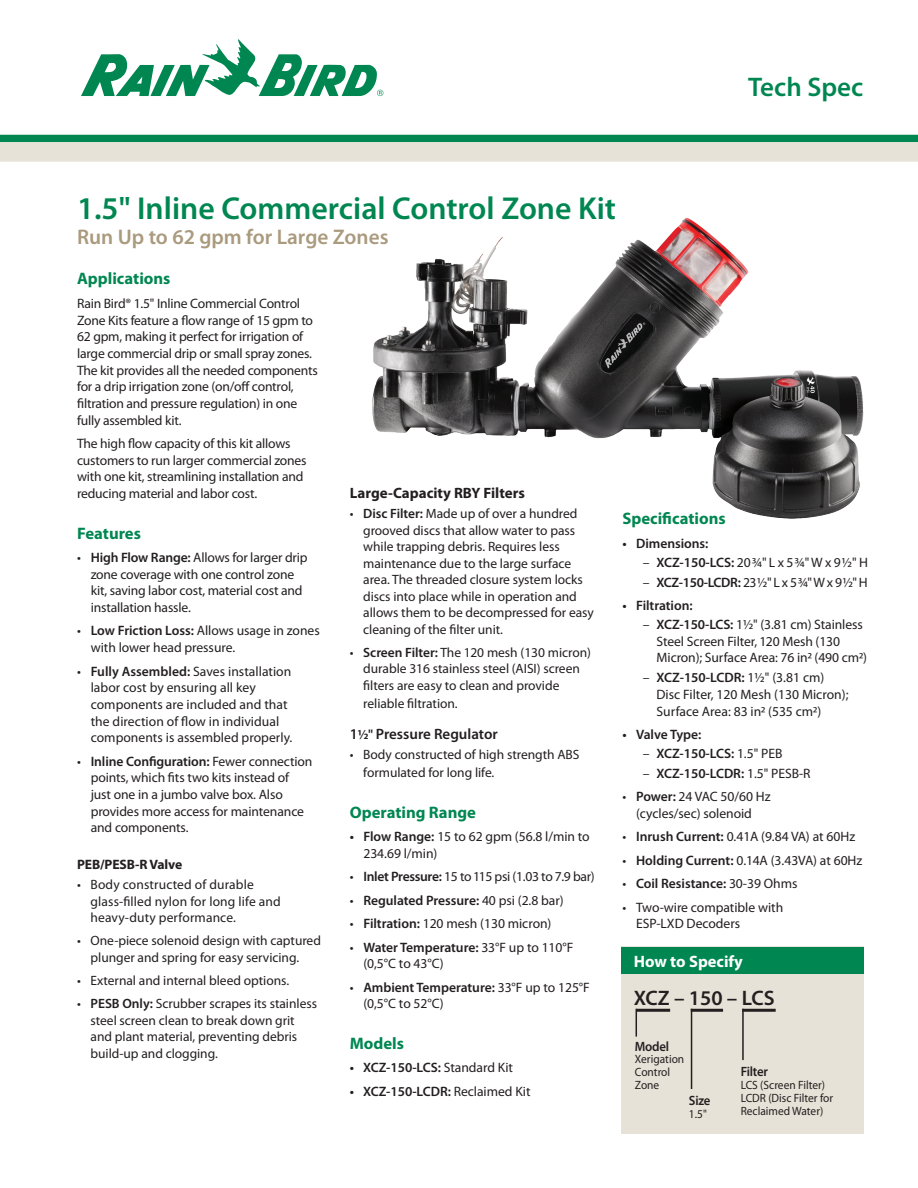
<style>
.page{position:relative;width:918px;height:1188px;background:#fff}
.page>*{position:absolute;margin:0;border:0;box-sizing:border-box;transform-origin:0 0}
.Head{font:600 31.8px "Myriad Pro";color:#008751}
.t1{font:600 27px "Myriad Pro";color:#008751}
.Subhead{font:600 21.15px "Myriad Pro";color:#aa9a7e}
.Subhead-2{font:600 21px "Myriad Pro";color:#231f20}
.Body_Head{font:700 16.65px "Myriad Pro";color:#008751}
.Body_Head-2{font:700 16.5px "Myriad Pro";color:#fff}
.Body_Subhead{font:700 15px "Myriad Pro";color:#231f20}
.Body_Subhead-2{font:600 15px "Myriad Pro";color:#231f20}
.Body{font:13.65px/16.6px "Myriad Pro";letter-spacing:-.015em;color:#231f20}
.t2{font:600 13.65px "Myriad Pro";letter-spacing:-.005em;color:#231f20}
.Body_Subhead-3{font:700 13.65px "Myriad Pro";letter-spacing:-.01em;color:#231f20}
.t3{font:13.5px/16.5px "Myriad Pro";letter-spacing:-.005em;color:#231f20}
.HTC__Body_Head{font:600 13.5px "Myriad Pro";letter-spacing:-.02em;color:#231f20;scale:.95 1}
.HTC_Body{font:12px/12.8px "Myriad Pro";color:#231f20;scale:.95 1}
.s1{font-weight:600}
.s2{font-size:13.65px}
.s3{font-weight:400}
</style>
<div class="page">
<svg style="left:81px;top:39px;width:302px;height:57px"></svg>
<div style="left:0;top:135px;width:918px;height:7px;background:#008751"></div>
<div style="left:0;top:142px;width:918px;height:20px;background:#e6e2d7"></div>
<div style="left:621px;top:947px;width:243px;height:187px;background:#e6e2d7"></div>
<div style="left:621px;top:947px;width:243px;height:27px;background:#008751"></div>
<hr style="left:636px;top:1009px;width:34px;height:3px;background:#231f20">
<hr style="left:691px;top:1009px;width:32px;height:3px;background:#231f20">
<hr style="left:742px;top:1009px;width:34px;height:3px;background:#231f20">
<hr style="left:691px;top:1009px;width:1px;height:80px;background:#231f20">
<hr style="left:742px;top:1009px;width:2px;height:51px;background:#231f20">
<svg style="left:636px;top:1012px;width:1px;height:25px"></svg>
<img style="left:372px;top:217px;width:492px;height:302px">
<p class="t1" style="left:748px;top:72px;width:117px">Tech Spec</p>
<p class="Head" style="left:77px;top:190px;width:541px">1.5" Inline Commercial Control Zone Kit</p>
<p class="Subhead" style="left:77px;top:225px;width:313px">Run Up to 62 gpm for Large Zones</p>
<p class="Body_Head" style="left:77px;top:270px;width:95px">Applications</p>
<p class="Body" style="left:77px;top:295px;width:242px">Rain Bird® 1.5" Inline Commercial Control Zone Kits feature a flow range of 15 gpm to 62 gpm, making it perfect for irrigation of large commercial drip or small spray zones.<br>The kit provides all the needed components for a drip irrigation zone (on/off control, filtration and pressure regulation) in one fully assembled kit.</p>
<p class="Body" style="left:77px;top:435px;width:231px">The high flow capacity of this kit allows customers to run larger commercial zones with one kit, streamlining installation and reducing material and labor cost.</p>
<p class="Body_Head" style="left:77px;top:524px;width:65px">Features</p>
<p class="Body" style="left:91px;top:549px;width:218px;text-indent:-14px">• <span class="s1">High Flow Range:</span> Allows for larger drip zone coverage with one control zone kit, saving labor cost, material cost and installation hassle.</p>
<p class="Body" style="left:91px;top:623px;width:231px;text-indent:-14px">• <span class="s1">Low Friction Loss:</span> Allows usage in zones with lower head pressure.</p>
<p class="Body" style="left:91px;top:663px;width:203px;text-indent:-14px">• <span class="s1">Fully Assembled:</span> Saves installation labor cost by ensuring all key components are included and that the direction of flow in individual components is assembled properly.</p>
<p class="Body" style="left:91px;top:753px;width:223px;text-indent:-14px">• <span class="s1">Inline Configuration:</span> Fewer connection points, which fits two kits instead of just one in a jumbo valve box. Also provides more access for maintenance and components.</p>
<p class="Body_Subhead-3" style="left:77px;top:857px;width:107px">PEB/PESB-R Valve</p>
<p class="t3" style="left:91px;top:877px;width:192px;text-indent:-14px">• Body constructed of durable glass‑filled nylon for long life and heavy‑duty performance.</p>
<p class="t3" style="left:91px;top:933px;width:232px;text-indent:-14px">• One-piece solenoid design with captured plunger and spring for easy servicing.</p>
<p class="t3" style="left:77px;top:973px;width:214px">• External and internal bleed options.</p>
<p class="t3" style="left:91px;top:996px;width:228px;text-indent:-14px">• <span class="s1">PESB Only:</span> Scrubber scrapes its stainless steel screen clean to break down grit and plant material, preventing debris build‑up and clogging.</p>
<p class="Body_Subhead" style="left:350px;top:485px;width:177px">Large-Capacity RBY Filters</p>
<p class="t3" style="left:363px;top:506px;width:232px;text-indent:-14px">• <span class="s1">Disc Filter:</span> Made up of over a hundred grooved discs that allow water to pass while trapping debris. Requires less maintenance due to the large surface area. The threaded closure system locks discs into place while in operation and allows them to be decompressed for easy cleaning of the filter unit.</p>
<p class="t3" style="left:363px;top:644px;width:229px;text-indent:-14px">• <span class="s1">Screen Filter:</span> The 120 mesh (130 micron) durable 316 stainless steel (AISI) screen filters are easy to clean and provide</p>
<p class="t3" style="left:363px;top:695px;width:96px">reliable filtration.</p>
<p class="Body_Subhead-2" style="left:350px;top:726px;width:150px">1<span class="s2">1/2"</span> Pressure Regulator</p>
<p class="t3" style="left:363px;top:746px;width:218px;line-height:18px;text-indent:-14px">• Body constructed of high strength ABS formulated for long life.</p>
<p class="Body_Head" style="left:350px;top:803px;width:128px">Operating Range</p>
<p class="Body" style="left:363px;top:828px;width:228px;text-indent:-14px"><span class="s1">• Flow Range:</span> 15 to 62 gpm (56.8 l/min to<br>234.69 l/min)</p>
<p class="Body" style="left:350px;top:869px;width:247px">• <span class="s1">Inlet Pressure:</span> 15 to 115 psi (1.03 to 7.9 bar)</p>
<p class="t2" style="left:350px;top:893px;width:215px"><span class="s3">•</span> Regulated Pressure: <span class="s3">40 psi (2.8 bar)</span></p>
<p class="Body" style="left:350px;top:916px;width:203px">• <span class="s1">Filtration:</span> 120 mesh (130 micron)</p>
<p class="Body" style="left:363px;top:939px;width:212px;text-indent:-14px">• <span class="s1">Water Temperature:</span> 33°F up to 110°F (0,5°C to 43°C)</p>
<p class="Body" style="left:363px;top:979px;width:228px;text-indent:-14px">• <span class="s1">Ambient Temperature:</span> 33°F up to 125°F (0,5°C to 52°C)</p>
<p class="Body_Head" style="left:350px;top:1034px;width:56px">Models</p>
<p class="t2" style="left:350px;top:1060px;width:165px">• XCZ-150-LCS: <span class="s3">Standard Kit</span></p>
<p class="t2" style="left:350px;top:1084px;width:182px">• XCZ-150-LCDR: <span class="s3">Reclaimed Kit</span></p>
<p class="Body_Head" style="left:622px;top:509px;width:105px">Specifications</p>
<p class="t2" style="left:622px;top:536px;width:87px">• Dimensions:</p>
<p class="Body" style="left:643px;top:554px;width:226px">– <span class="s1">XCZ-150-LCS:</span> 203/4" L x 53/4" W x 91/2" H</p>
<p class="Body" style="left:643px;top:574px;width:226px">– <span class="s1">XCZ-150-LCDR:</span> 231/2" L x 53/4" W x 91/2" H</p>
<p class="t2" style="left:622px;top:598px;width:72px">• Filtration:</p>
<p class="Body" style="left:657px;top:616px;width:212px;text-indent:-14px">– <span class="s1">XCZ-150-LCS:</span> 11/2" (3.81 cm) Stainless<br>Steel Screen Filter, 120 Mesh (130<br>Micron); Surface Area: 76 in2 (490 cm2)</p>
<p class="Body" style="left:657px;top:670px;width:193px;text-indent:-14px">– <span class="s1">XCZ-150-LCDR:</span> 11/2" (3.81 cm)<br>Disc Filter, 120 Mesh (130 Micron);<br>Surface Area: 83 in2 (535 cm2)</p>
<p class="t2" style="left:622px;top:727px;width:80px">• Valve Type:</p>
<p class="t2" style="left:643px;top:746px;width:141px"><span class="s3">–</span> XCZ-150-LCS: <span class="s3">1.5" PEB</span></p>
<p class="t2" style="left:643px;top:766px;width:169px"><span class="s3">–</span> XCZ-150-LCDR: <span class="s3">1.5" PESB-R</span></p>
<p class="Body" style="left:622px;top:789px;width:150px;text-align:center">• <span class="s1">Power:</span> 24 VAC 50/60 Hz (cycles/sec) solenoid</p>
<p class="Body" style="left:622px;top:829px;width:234px">• <span class="s1">Inrush Current:</span> 0.41A (9.84 VA) at 60Hz</p>
<p class="Body" style="left:622px;top:852px;width:242px">• <span class="s1">Holding Current:</span> 0.14A (3.43VA) at 60Hz</p>
<p class="t2" style="left:622px;top:876px;width:176px"><span class="s3">•</span> Coil Resistance: <span class="s3">30-39 Ohms</span></p>
<p class="Body" style="left:636px;top:899px;width:149px;text-indent:-14px">• Two-wire compatible with<br>ESP-LXD Decoders</p>
<p class="Body_Head-2" style="left:634px;top:952px;width:111px">How to Specify</p>
<p class="Subhead-2" style="left:634px;top:987px;width:142px">XCZ – 150 – LCS</p>
<p class="HTC__Body_Head" style="left:635px;top:1039px;width:38px">Model</p>
<p class="HTC_Body" style="left:635px;top:1053px;width:53px">Xerigation<br>Control<br>Zone</p>
<p class="HTC__Body_Head" style="left:689px;top:1093px;width:24px">Size</p>
<p class="HTC_Body" style="left:689px;top:1108px;width:20px">1.5"</p>
<p class="HTC__Body_Head" style="left:741px;top:1064px;width:30px">Filter</p>
<p class="HTC_Body" style="left:741px;top:1079px;width:90px">LCS (Screen Filter)</p>
<p class="HTC_Body" style="left:741px;top:1092px;width:99px">LCDR (Disc Filter for<br>Reclaimed Water)</p>
</div>
